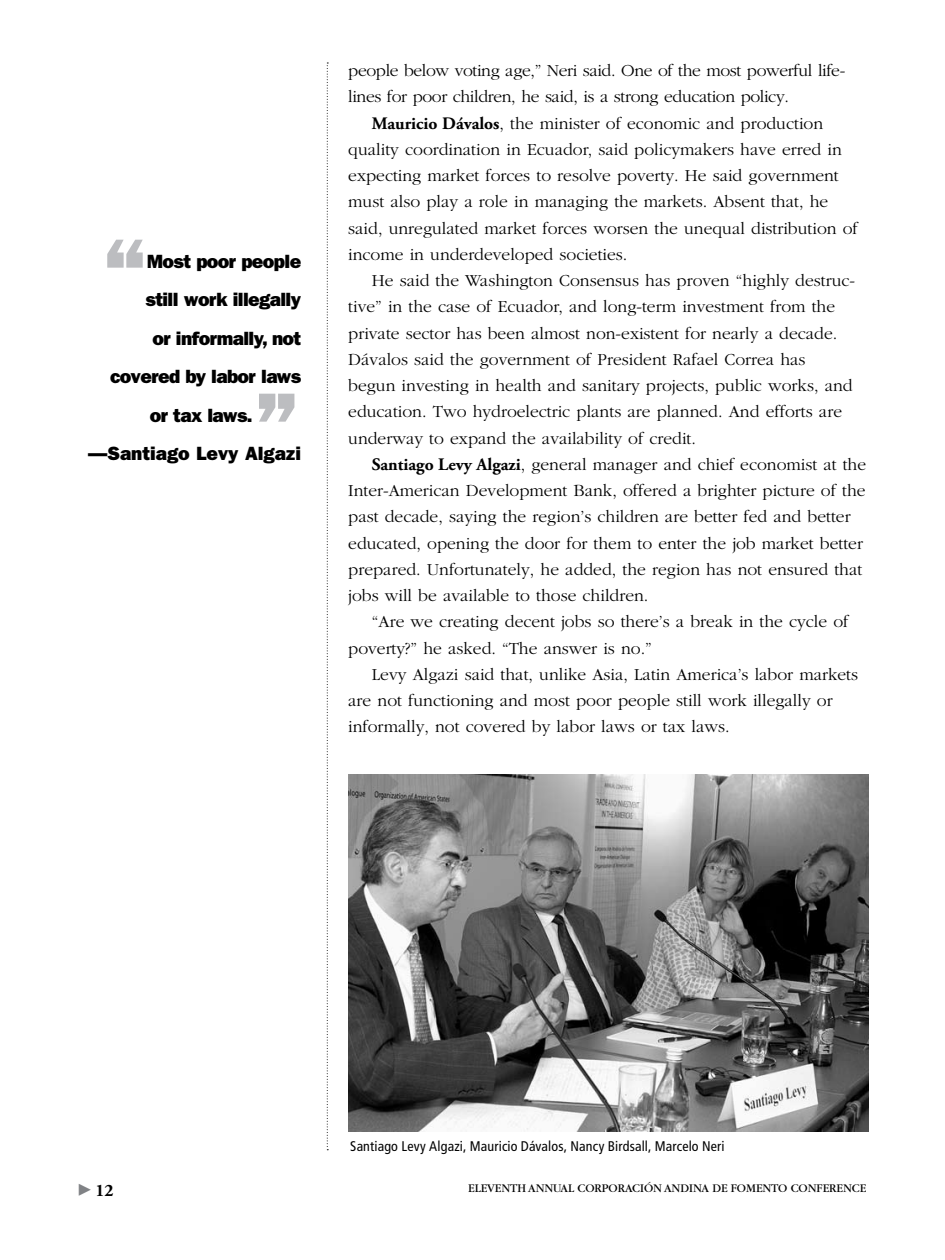
<style>
.page{position:relative;width:945px;height:1260px;background:#fff}
.page>*{position:absolute;margin:0;border:0;box-sizing:border-box;transform-origin:0 0}
.t1{font:800 94.5px "Franklin Gothic LT";color:#bcbdc0}
.t2{font:800 19.25px "Franklin Gothic LT";letter-spacing:-.03em;color:#000}
.t3{font:800 19.25px "Franklin Gothic LT";color:#000}
.t4{font:300 17.5px/26.2px "Garamond";color:#000}
.t5{font:300 17.5px/26.2px "Garamond";letter-spacing:-.02em;color:#000}
.t6{font:700 17.5px "Adobe Garamond";color:#000}
.t7{font:condensed 14px "Frutiger";letter-spacing:.01em;color:#000}
.t8{font:12.25px "Garamond";color:#000}
.s1{font-family:"Adobe Garamond Pro";font-weight:700}
</style>
<div class="page">
<svg style="left:327px;top:63px;width:1px;height:1087px"></svg>
<img style="left:349px;top:774px;width:519px;height:357px">
<h1 class="t1" style="left:100px;top:217px;width:51px">“</h1>
<p class="t2" style="left:147px;top:250px;width:156px">Most poor people</p>
<p class="t2" style="left:146px;top:288px;width:157px">still work illegally</p>
<p class="t2" style="left:152px;top:327px;width:150px">or informally, not</p>
<p class="t2" style="left:110px;top:365px;width:193px">covered by labor laws</p>
<p class="t2" style="left:150px;top:404px;width:104px">or tax laws.</p>
<p class="t3" style="left:88px;top:442px;width:215px">—Santiago Levy Algazi</p>
<h1 class="t1" style="left:252px;top:371px;width:51px">”</h1>
<p class="t5" style="left:348px;top:58px;width:499px">people below voting age,” Neri said. One of the most powerful life&shy;lines for poor children, he said, is a strong education policy.</p>
<p class="t4" style="left:348px;top:110px;width:511px;text-indent:24px"><span class="s1">Mauricio Dávalos</span>, the minister of economic and production quality coordination in Ecuador, said policymakers have erred in expecting market forces to resolve poverty. He said government must also play a role in managing the markets. Absent that, he said, unregulated market forces worsen the unequal distribution of income in underdeveloped societies.</p>
<p class="t4" style="left:348px;top:268px;width:508px;text-indent:24px">He said the Washington Consensus has proven “highly destruc&shy;tive” in the case of Ecuador, and long-term investment from the private sector has been almost non-existent for nearly a decade.<br>Dávalos said the government of President Rafael Correa has begun investing in health and sanitary projects, public works, and education. Two hydroelectric plants are planned. And efforts are underway to expand the availability of credit.</p>
<p class="t4" style="left:348px;top:452px;width:519px;text-indent:24px"><span class="s1">Santiago Levy Algazi</span>, general manager and chief economist at the Inter-American Development Bank, offered a brighter picture of the past decade, saying the region’s children are better fed and better educated, opening the door for them to enter the job market better prepared. Unfortunately, he added, the region has not ensured that jobs will be available to those children.</p>
<p class="t4" style="left:348px;top:609px;width:502px;text-indent:24px">“Are we creating decent jobs so there’s a break in the cycle of poverty?” he asked. “The answer is no. ”</p>
<p class="t4" style="left:348px;top:662px;width:511px;text-indent:24px">Levy Algazi said that, unlike Asia, Latin America’s labor markets are not functioning and most poor people still work illegally or informally, not covered by labor laws or tax laws.</p>
<p class="t6" style="left:96px;top:1181px;width:20px">12</p>
<p class="t7" style="left:350px;top:1138px;width:376px">Santiago Levy Algazi, Mauricio Dávalos, Nancy Birdsall, Marcelo Neri</p>
<p class="t8" style="left:468px;top:1182px;width:399px">ELEVENTH ANNUAL CORPORACIÓN ANDINA DE FOMENTO CONFERENCE</p>
</div>
